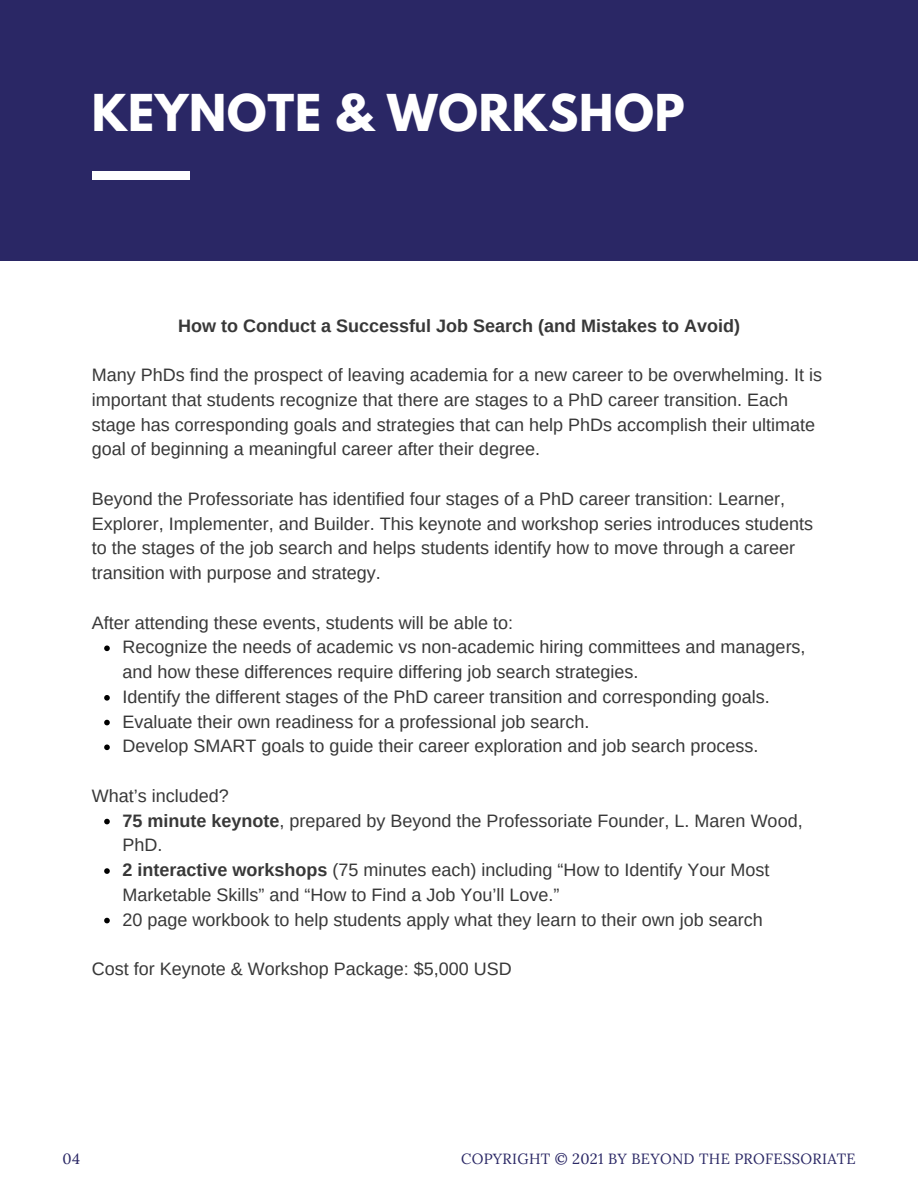
<style>
.page{position:relative;width:918px;height:1188px;background:#fff}
.page>*{position:absolute;margin:0;border:0;box-sizing:border-box;transform-origin:0 0}
.t1{font:700 45px "League Spartan";letter-spacing:.02em;color:#fff}
.t2{font:18px/24.8px "Arimo";color:#383838}
.t3{font:700 18px "Arimo";color:#383838}
.t4{font:14.85px "Lora";letter-spacing:.02em;color:#2a2765}
.s1{font-weight:700}
</style>
<div class="page">
<div style="left:0;top:0;width:918px;height:261px;background:#2a2765"></div>
<div style="left:92px;top:171px;width:98px;height:9px;background:#fff"></div>
<svg style="left:104px;top:646px;width:6px;height:5px"></svg>
<svg style="left:104px;top:695px;width:6px;height:6px"></svg>
<svg style="left:104px;top:720px;width:6px;height:5px"></svg>
<svg style="left:104px;top:745px;width:6px;height:5px"></svg>
<svg style="left:104px;top:819px;width:6px;height:5px"></svg>
<svg style="left:104px;top:868px;width:6px;height:6px"></svg>
<svg style="left:104px;top:918px;width:6px;height:5px"></svg>
<h1 class="t1" style="left:92px;top:78px;width:595px">KEYNOTE &amp; WORKSHOP</h1>
<p class="t3" style="left:178px;top:313px;width:564px">How to Conduct a Successful Job Search (and Mistakes to Avoid)</p>
<p class="t2" style="left:92px;top:363px;width:732px">Many PhDs find the prospect of leaving academia for a new career to be overwhelming. It is important that students recognize that there are stages to a PhD career transition. Each stage has corresponding goals and strategies that can help PhDs accomplish their ultimate goal of beginning a meaningful career after their degree.</p>
<p class="t2" style="left:92px;top:486px;width:723px">Beyond the Professoriate has identified four stages of a PhD career transition: Learner, Explorer, Implementer, and Builder. This keynote and workshop series introduces students to the stages of the job search and helps students identify how to move through a career transition with purpose and strategy.</p>
<p class="t2" style="left:92px;top:610px;width:423px">After attending these events, students will be able to:</p>
<p class="t2" style="left:122px;top:635px;width:685px">Recognize the needs of academic vs non-academic hiring committees and managers, and how these differences require differing job search strategies.<br>Identify the different stages of the PhD career transition and corresponding goals.<br>Evaluate their own readiness for a professional job search.<br>Develop SMART goals to guide their career exploration and job search process.</p>
<p class="t2" style="left:92px;top:783px;width:139px">What’s included?</p>
<p class="t2" style="left:122px;top:808px;width:682px"><span class="s1">75 minute keynote</span>, prepared by Beyond the Professoriate Founder, L. Maren Wood, PhD.<br><span class="s1">2 interactive workshops</span> (75 minutes each) including “How to Identify Your Most Marketable Skills” and “How to Find a Job You’ll Love.”<br>20 page workbook to help students apply what they learn to their own job search</p>
<p class="t2" style="left:92px;top:957px;width:422px">Cost for Keynote &amp; Workshop Package: $5,000 USD</p>
<p class="t4" style="left:63px;top:1147px;width:19px">04</p>
<p class="t4" style="left:461px;top:1147px;width:396px">COPYRIGHT © 2021 BY BEYOND THE PROFESSORIATE</p>
</div>
